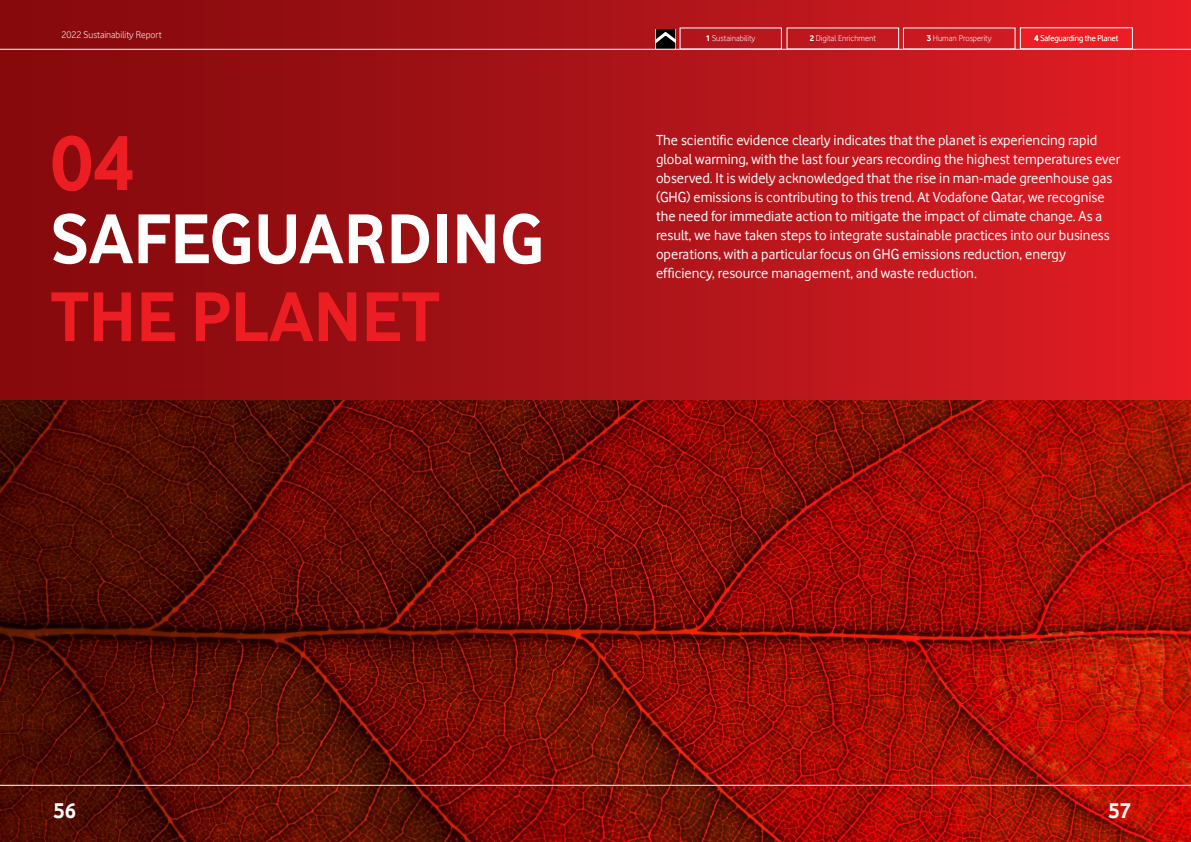
<style>
.page{position:relative;width:1191px;height:842px;background:#fff}
.page>*{position:absolute;margin:0;border:0;box-sizing:border-box;transform-origin:0 0}
.Paragraph_Style_1{font:700 80.9px "Vodafone";color:#ed1d24}
.Paragraph_Style_1-2{font:700 73.1px "Vodafone";color:#fff}
.Paragraph_Style_1-3{font:700 73.1px "Vodafone";color:#ed1d24}
.t1{font:700 22px "Vodafone";color:#fff}
.Paragraph_Style_1-4{font:15px/19px "Vodafone";color:#fff}
.t2{font:300 10px "Vodafone";color:#fff}
.t3{font:300 8.6px "Vodafone";color:#fff}
.s1{font-weight:700}
</style>
<div class="page">
<div style="left:0;top:0;width:1191px;height:445px;background:linear-gradient(to right,#7d090b,#de1e26)"></div>
<img style="left:0;top:401px;width:1191px;height:441px">
<div style="left:1020px;top:28px;width:112px;height:21px;background:#ed1d24"></div>
<hr style="left:0;top:785px;width:1191px;height:1px;background:#fff">
<hr style="left:0;top:49px;width:1191px;height:1px;background:#fff">
<div style="left:1020px;top:28px;width:112px;height:21px;border:1px solid #fff"></div>
<svg style="left:656px;top:29px;width:19px;height:20px"></svg>
<p class="t2" style="left:61px;top:29px;width:102px">2022 Sustainability Report</p>
<p class="t3" style="left:706px;top:34px;width:51px"><span class="s1">1</span> Sustainability</p>
<p class="t3" style="left:809px;top:34px;width:68px"><span class="s1">2</span> Digital Enrichment</p>
<p class="t3" style="left:926px;top:34px;width:66px"><span class="s1">3</span> Human Prosperity</p>
<p class="t3" style="left:1034px;top:33px;width:86px"><span class="s1">4</span> Safeguarding the Planet</p>
<p class="Paragraph_Style_1" style="left:51px;top:116px;width:85px">04</p>
<p class="Paragraph_Style_1-4" style="left:656px;top:131px;width:465px">The scientific evidence clearly indicates that the planet is experiencing rapid global warming, with the last four years recording the highest temperatures ever observed. It is widely acknowledged that the rise in man-made greenhouse gas (GHG) emissions is contributing to this trend. At Vodafone Qatar, we recognise the need for immediate action to mitigate the impact of climate change. As a result, we have taken steps to integrate sustainable practices into our business operations, with a particular focus on GHG emissions reduction, energy</p>
<p class="Paragraph_Style_1-2" style="left:51px;top:196px;width:495px">SAFEGUARDING</p>
<p class="Paragraph_Style_1-3" style="left:51px;top:274px;width:390px">THE PLANET</p>
<p class="Paragraph_Style_1-4" style="left:656px;top:264px;width:322px">efficiency, resource management, and waste reduction.</p>
<h3 class="t1" style="left:54px;top:798px;width:24px">56</h3>
<h3 class="t1" style="left:1108px;top:798px;width:24px">57</h3>
</div>
